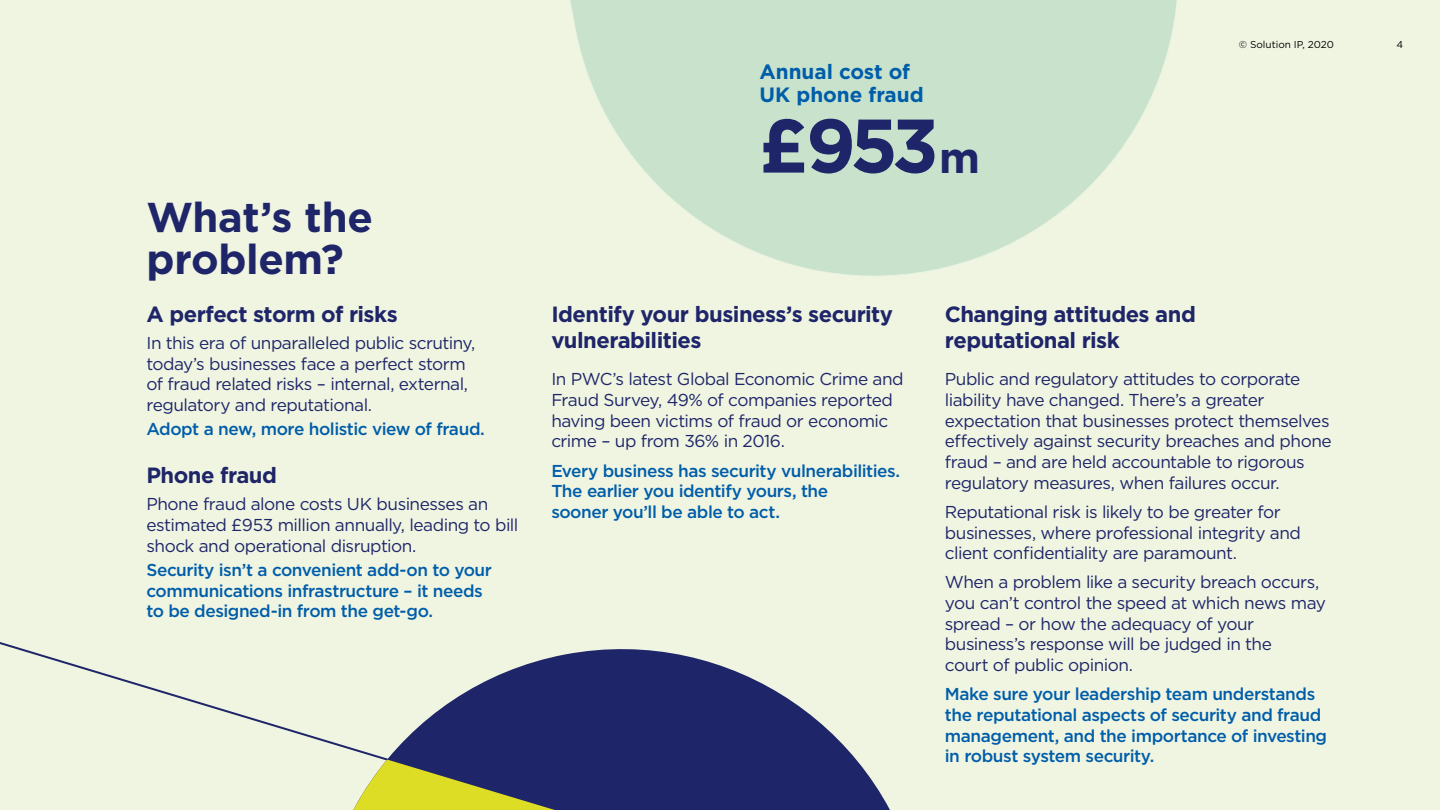
<style>
.page{position:relative;width:1440px;height:810px;background:#f0f5e2}
.page>*{position:absolute;margin:0;border:0;box-sizing:border-box;transform-origin:0 0}
.t1{font:700 75.7px "Gotham";color:#1e2568}
.t2{font:700 41.7px/42.1px "Gotham";letter-spacing:-.01em;color:#1e2568}
.t3{font:700 22px/26.4px "Gotham";letter-spacing:-.025em;color:#1e2568}
.t4{font:700 20.7px/23.2px "Gotham";color:#005da9}
.t5{font:17.2px/20.7px "Gotham";letter-spacing:-.03em;color:#1e2568}
.t6{font:500 17.2px/20.7px "Gotham";letter-spacing:-.025em;color:#005da9}
.t7{font:10px "Gotham";color:#000}
.s1{font-size:43px}
</style>
<div class="page">
<div style="left:827px;top:623px;width:256px;height:187px;background:#f0f5e2"></div>
<svg style="left:412px;top:0;width:792px;height:302px;background:#daead6"></svg>
<svg style="left:0;top:562px;width:827px;height:248px;background:#c5cac9"></svg>
<svg style="left:305px;top:760px;width:522px;height:50px;background:#5e636a"></svg>
<h2 class="t2" style="left:146px;top:196px;width:228px">What’s the problem?</h2>
<p class="t3" style="left:146px;top:301px;width:253px">A perfect storm of risks</p>
<p class="t5" style="left:146px;top:332px;width:330px">In this era of unparalleled public scrutiny, today’s businesses face a perfect storm of fraud related risks – internal, external, regulatory and reputational.</p>
<p class="t6" style="left:146px;top:419px;width:340px">Adopt a new, more holistic view of fraud.</p>
<p class="t3" style="left:146px;top:462px;width:132px">Phone fraud</p>
<p class="t5" style="left:146px;top:494px;width:373px">Phone fraud alone costs UK businesses an estimated £953 million annually, leading to bill shock and operational disruption.</p>
<p class="t6" style="left:146px;top:559px;width:347px">Security isn’t a convenient add-on to your communications infrastructure – it needs to be designed-in from the get-go.</p>
<p class="t4" style="left:760px;top:60px;width:166px">Annual cost of<br>UK phone fraud</p>
<h1 class="t1" style="left:759px;top:96px;width:223px">£953<span class="s1">m</span></h1>
<p class="t7" style="left:1239px;top:38px;width:97px">© Solution IP, 2020</p>
<p class="t7" style="left:1396px;top:38px;width:8px">4</p>
<p class="t3" style="left:551px;top:301px;width:343px">Identify your business’s security vulnerabilities</p>
<p class="t3" style="left:945px;top:301px;width:253px">Changing attitudes and reputational risk</p>
<p class="t5" style="left:551px;top:369px;width:354px">In PWC’s latest Global Economic Crime and Fraud Survey, 49% of companies reported having been victims of fraud or economic crime – up from 36% in 2016.</p>
<p class="t6" style="left:551px;top:460px;width:350px">Every business has security vulnerabilities.<br>The earlier you identify yours, the<br>sooner you’ll be able to act.</p>
<p class="t5" style="left:945px;top:369px;width:388px">Public and regulatory attitudes to corporate liability have changed. There’s a greater expectation that businesses protect themselves effectively against security breaches and phone fraud – and are held accountable to rigorous regulatory measures, when failures occur.</p>
<p class="t5" style="left:945px;top:501px;width:358px">Reputational risk is likely to be greater for businesses, where professional integrity and client confidentiality are paramount.</p>
<p class="t5" style="left:945px;top:572px;width:383px">When a problem like a security breach occurs, you can’t control the speed at which news may spread – or how the adequacy of your business’s response will be judged in the<br>court of public opinion.</p>
<p class="t6" style="left:945px;top:683px;width:384px">Make sure your leadership team understands the reputational aspects of security and fraud management, and the importance of investing in robust system security.</p>
</div>
